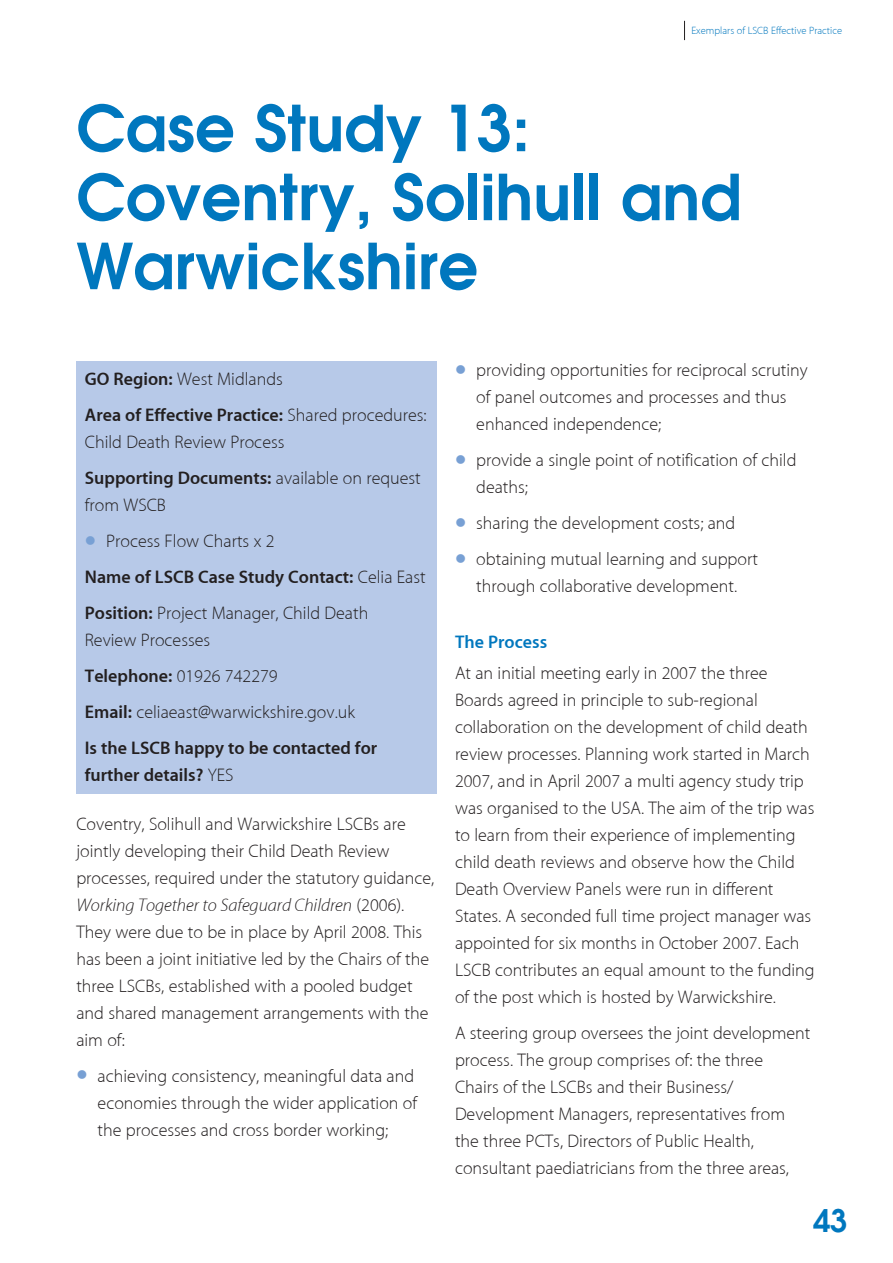
<style>
.page{position:relative;width:893px;height:1263px;background:#fff}
.page>*{position:absolute;margin:0;border:0;box-sizing:border-box;transform-origin:0 0}
.t1{font:600 63px/69px "Avant Garde";color:#0077be}
.t2{font:600 31.05px "Avant Garde";color:#0077be}
.t3{font:18px/27px "Myriad MM Light";color:#231f20}
.t4{font:700 18px/27px "Myriad MM Semi";color:#231f20}
.t5{font:700 18px "Myriad MM Semi";color:#0077be}
.t6{font:10.5px "Myriad MM Light";color:#0077be}
.s1{font-family:"Myriad MM Semi";font-weight:700}
.s2{font-family:"Myriad MM Light";font-weight:400}
.s3{font-style:italic}
</style>
<div class="page">
<svg style="left:684px;top:21px;width:1px;height:19px"></svg>
<div style="left:76px;top:362px;width:360px;height:432px;background:#b7c9e8"></div>
<p class="t6" style="left:691px;top:25px;width:152px">Exemplars of LSCB Effective Practice</p>
<h1 class="t1" style="left:76px;top:99px;width:667px">Case Study 13:<br>Coventry, Solihull and<br>Warwickshire</h1>
<p class="t3" style="left:85px;top:367px;width:199px"><span class="s1">GO Region:</span> West Midlands</p>
<p class="t4" style="left:85px;top:402px;width:343px">Area of Effective Practice: <span class="s2">Shared procedures:</span></p>
<p class="t3" style="left:85px;top:430px;width:201px">Child Death Review Process</p>
<p class="t4" style="left:85px;top:465px;width:337px">Supporting Documents: <span class="s2">available on request</span></p>
<p class="t3" style="left:106px;top:488px;width:170px;line-height:36px;text-indent:-21px">from WSCB<br>Process Flow Charts x 2</p>
<p class="t4" style="left:85px;top:564px;width:342px">Name of LSCB Case Study Contact: <span class="s2">Celia East</span></p>
<p class="t3" style="left:85px;top:601px;width:285px"><span class="s1">Position:</span> Project Manager, Child Death<br>Review Processes</p>
<p class="t3" style="left:85px;top:659px;width:271px;line-height:36px"><span class="s1">Telephone:</span> 01926 742279<br><span class="s1">Email:</span> celiaeast@warwickshire.gov.uk</p>
<p class="t4" style="left:85px;top:735px;width:294px">Is the LSCB happy to be contacted for further details? <span class="s2">YES</span></p>
<p class="t3" style="left:76px;top:811px;width:359px">Coventry, Solihull and Warwickshire LSCBs are jointly developing their Child Death Review processes, required under the statutory guidance, <span class="s3">Working Together to Safeguard Children</span> (2006).<br>They were due to be in place by April 2008. This has been a joint initiative led by the Chairs of the three LSCBs, established with a pooled budget and shared management arrangements with the aim of:</p>
<p class="t3" style="left:98px;top:1063px;width:321px">achieving consistency, meaningful data and economies through the wider application of the processes and cross border working;</p>
<p class="t3" style="left:476px;top:358px;width:333px">providing opportunities for reciprocal scrutiny of panel outcomes and processes and thus enhanced independence;</p>
<p class="t3" style="left:476px;top:448px;width:322px">provide a single point of notification of child deaths;</p>
<p class="t3" style="left:476px;top:506px;width:283px;line-height:36px">sharing the development costs; and obtaining mutual learning and support</p>
<p class="t3" style="left:476px;top:574px;width:262px">through collaborative development.</p>
<p class="t5" style="left:455px;top:632px;width:94px">The Process</p>
<p class="t3" style="left:455px;top:660px;width:361px">At an initial meeting early in 2007 the three Boards agreed in principle to sub-regional collaboration on the development of child death review processes. Planning work started in March 2007, and in April 2007 a multi agency study trip was organised to the USA. The aim of the trip was to learn from their experience of implementing child death reviews and observe how the Child Death Overview Panels were run in different States. A seconded full time project manager was appointed for six months in October 2007. Each LSCB contributes an equal amount to the funding of the post which is hosted by Warwickshire.</p>
<p class="t3" style="left:455px;top:1020px;width:357px">A steering group oversees the joint development process. The group comprises of: the three Chairs of the LSCBs and their Business/ Development Managers, representatives from the three PCTs, Directors of Public Health, consultant paediatricians from the three areas,</p>
<h2 class="t2" style="left:813px;top:1209px;width:36px">43</h2>
</div>
